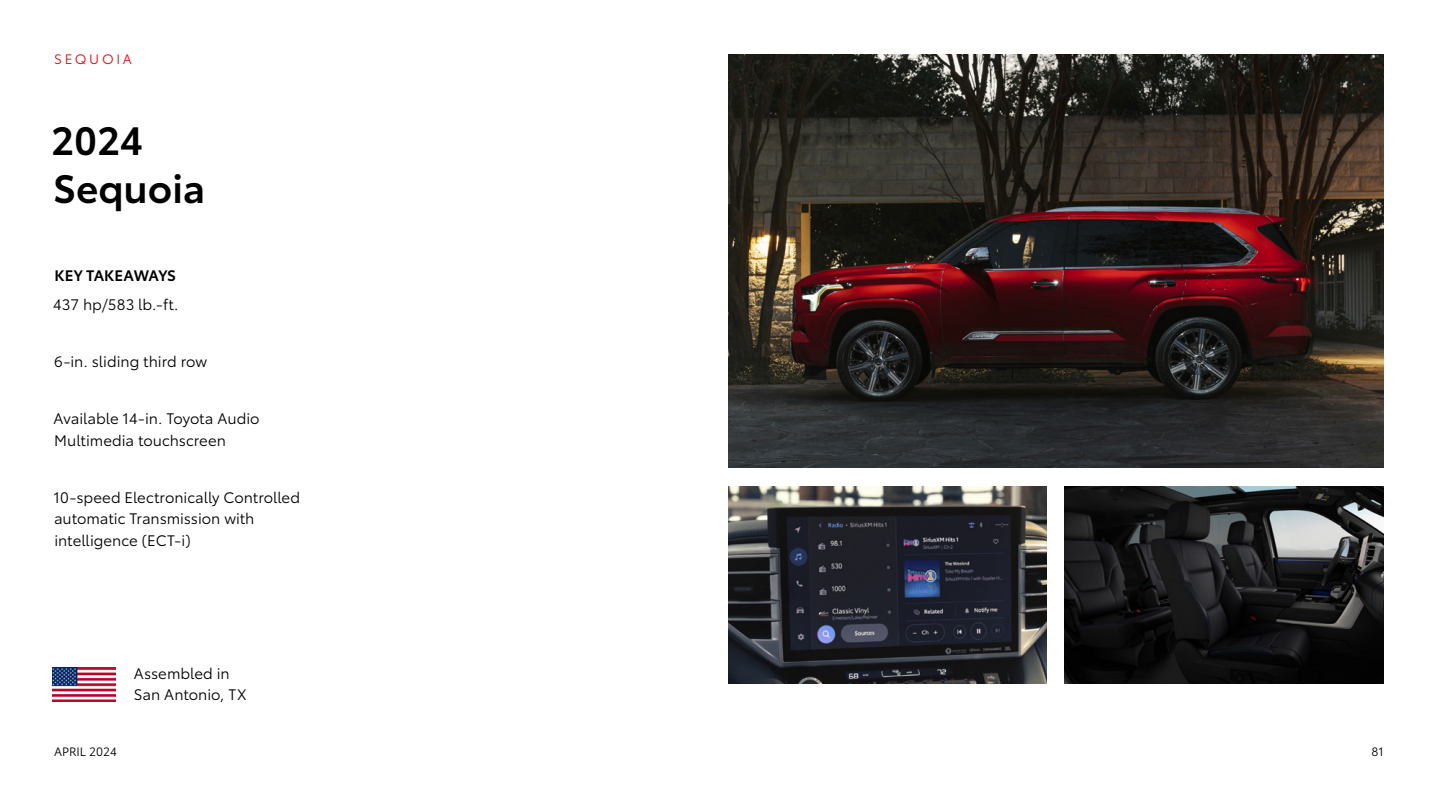
<style>
.page{position:relative;width:1438px;height:810px;background:#fff}
.page>*{position:absolute;margin:0;border:0;box-sizing:border-box;transform-origin:0 0}
.t1{font:600 39px "Toyota Type";color:#000}
.TextBox_Body{font:15px/21.8px "Toyota Type";color:#000}
.Text_Box_Title{font:600 15px "Toyota Type";color:#000}
.t2{font:13.5px "Toyota Type";letter-spacing:.2em;color:#eb0a1e}
.t3{font:12px "Toyota Type";color:#000}
</style>
<div class="page">
<img style="left:728px;top:54px;width:656px;height:414px">
<img style="left:1065px;top:486px;width:319px;height:198px">
<img style="left:728px;top:486px;width:319px;height:198px">
<img style="left:53px;top:667px;width:63px;height:35px">
<p class="t2" style="left:54px;top:49px;width:79px">SEQUOIA</p>
<p class="t1" style="left:51px;top:111px;width:94px">2024</p>
<p class="t1" style="left:53px;top:159px;width:154px">Sequoia</p>
<p class="Text_Box_Title" style="left:55px;top:264px;width:123px">KEY TAKEAWAYS</p>
<p class="TextBox_Body" style="left:53px;top:292px;width:127px">437 hp/583 lb.-ft.</p>
<p class="TextBox_Body" style="left:54px;top:349px;width:154px">6-in. sliding third row</p>
<p class="TextBox_Body" style="left:54px;top:406px;width:207px">Available 14-in. Toyota Audio<br>Multimedia touchscreen</p>
<p class="TextBox_Body" style="left:53px;top:485px;width:248px">10-speed Electronically Controlled automatic Transmission with intelligence (ECT-i)</p>
<p class="TextBox_Body" style="left:134px;top:661px;width:115px">Assembled in<br>San Antonio, TX</p>
<p class="t3" style="left:54px;top:743px;width:65px">APRIL 2024</p>
<p class="t3" style="left:1371px;top:743px;width:14px">81</p>
</div>
